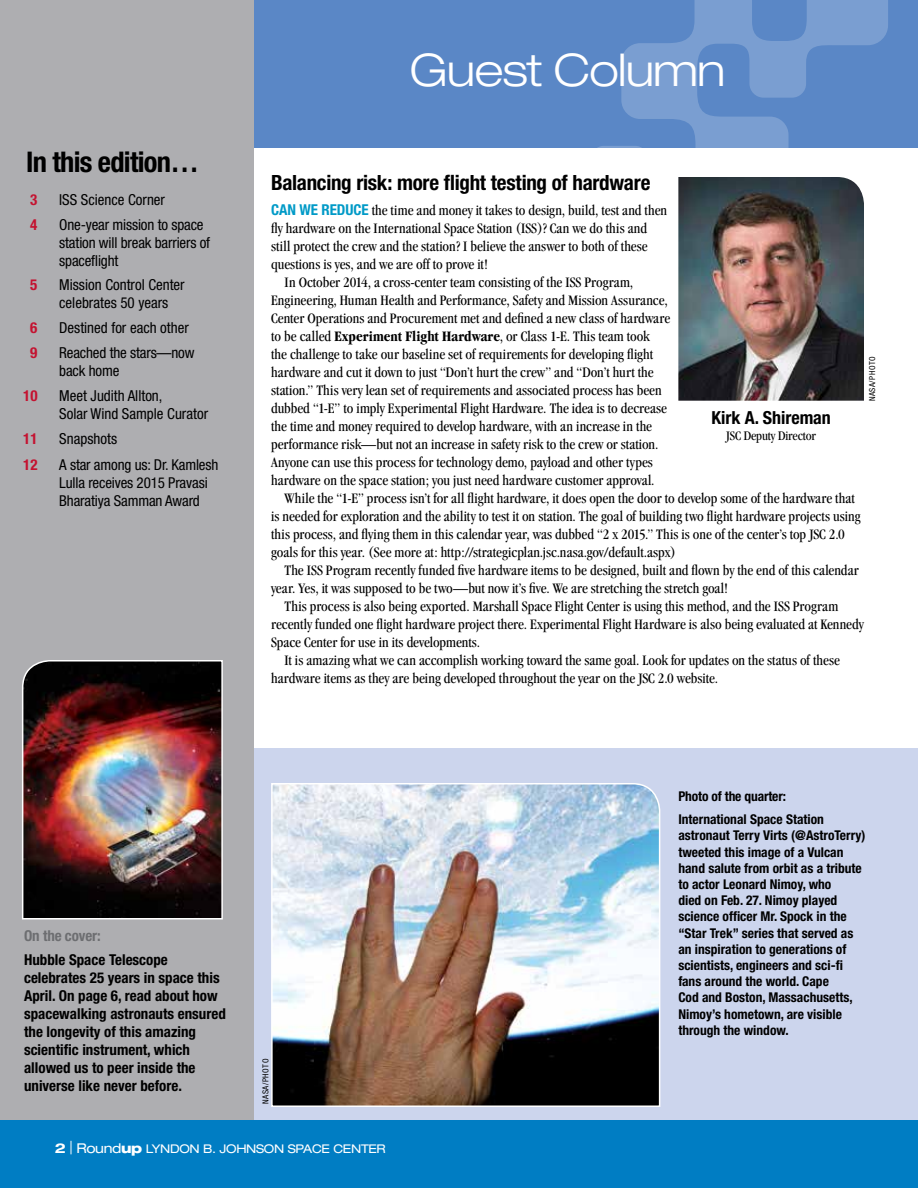
<style>
.page{position:relative;width:918px;height:1188px;background:#fff}
.page>*{position:absolute;margin:0;border:0;box-sizing:border-box;transform-origin:0 0}
.t1{font:300 expanded 45px "Helvetica Neue LT Std";letter-spacing:-.02em;color:#fff}
.t2{font:700 condensed 28.5px "Helvetica Neue LT Std";letter-spacing:-.025em;color:#000}
.t3{font:700 condensed 21px "Helvetica Neue LT Std";letter-spacing:-.015em;color:#000}
.t4{font:700 condensed 18px "Helvetica Neue LT Std";color:#000}
.t5{font:condensed 15.15px/18px "Helvetica Neue LT Std";color:#000}
.t6{font:700 condensed 15.15px "Helvetica Neue LT Std";color:#c41230}
.t7{font:condensed 15px/18px "Garamond";color:#000}
.t8{font:700 condensed 15px/18px "Helvetica Neue LT Std";color:#000}
.t9{font:condensed 15px/18px "Helvetica Neue LT Std";letter-spacing:-.01em;color:#000}
.t10{font:700 condensed 15px "Helvetica Neue LT Std";letter-spacing:-.01em;color:#6d6e71}
.t11{font:700 condensed 15px "Helvetica Neue LT Std";color:#c41230}
.t12{font:700 condensed 13.5px/16.2px "Helvetica Neue LT Std";color:#000}
.t13{font:condensed 13.5px "Garamond";letter-spacing:-.01em;color:#000}
.t14{font:expanded 12px "Helvetica Neue LT Std";letter-spacing:-.025em;color:#fff}
.t15{font:condensed 8.25px "Helvetica Neue LT Std";letter-spacing:.06em;color:#000}
.s1{font-family:"Helvetica Neue LT Std";font-weight:700;color:#009ac7}
.s2{font-weight:700}
.s3{font-weight:700;font-size:13.5px}
.s4{font-weight:300;font-size:18px}
.s5{font-size:13.5px}
.s6{font-weight:800;font-size:13.5px}
</style>
<div class="page">
<div style="left:250px;top:748px;width:668px;height:372px;background:#ccd5ed"></div>
<div style="left:243px;top:0;width:675px;height:148px;background:#5a87c6"></div>
<div style="left:0;top:0;width:253px;height:1126px;background:#aeaeb1"></div>
<svg style="left:597px;top:0;width:291px;height:148px"></svg>
<img style="left:22px;top:660px;width:201px;height:260px">
<div style="left:0;top:1120px;width:918px;height:68px;background:#007dc3"></div>
<img style="left:678px;top:177px;width:186px;height:224px">
<img style="left:271px;top:783px;width:390px;height:324px">
<p class="t2" style="left:26px;top:144px;width:174px">In this edition…</p>
<p class="t6" style="left:30px;top:190px;width:9px">3</p>
<p class="t5" style="left:59px;top:190px;width:107px">ISS Science Corner</p>
<p class="t6" style="left:30px;top:215px;width:9px">4</p>
<p class="t5" style="left:59px;top:215px;width:152px">One-year mission to space station will break barriers of spaceflight</p>
<p class="t6" style="left:30px;top:276px;width:9px">5</p>
<p class="t5" style="left:59px;top:276px;width:127px">Mission Control Center celebrates 50 years</p>
<p class="t6" style="left:30px;top:319px;width:9px">6</p>
<p class="t5" style="left:59px;top:319px;width:131px">Destined for each other</p>
<p class="t6" style="left:30px;top:343px;width:9px">9</p>
<p class="t5" style="left:59px;top:343px;width:137px">Reached the stars—now back home</p>
<p class="t6" style="left:23px;top:386px;width:16px">10</p>
<p class="t5" style="left:59px;top:386px;width:150px">Meet Judith Allton,<br>Solar Wind Sample Curator</p>
<p class="t6" style="left:23px;top:430px;width:16px">11</p>
<p class="t5" style="left:59px;top:430px;width:59px">Snapshots</p>
<p class="t11" style="left:23px;top:455px;width:16px">12</p>
<p class="t9" style="left:59px;top:455px;width:161px">A star among us: Dr. Kamlesh<br>Lulla receives 2015 Pravasi<br>Bharatiya Samman Award</p>
<p class="t1" style="left:410px;top:43px;width:318px">Guest Column</p>
<p class="t3" style="left:271px;top:170px;width:381px">Balancing risk: more flight testing of hardware</p>
<p class="t7" style="left:271px;top:201px;width:398px"><span class="s1">CAN WE REDUCE</span> the time and money it takes to design, build, test and then fly hardware on the International Space Station (ISS)? Can we do this and still protect the crew and the station? I believe the answer to both of these questions is yes, and we are off to prove it!</p>
<p class="t7" style="left:271px;top:273px;width:401px;text-indent:14px">In October 2014, a cross-center team consisting of the ISS Program, Engineering, Human Health and Performance, Safety and Mission Assurance, Center Operations and Procurement met and defined a new class of hardware to be called <span class="s2">Experiment Flight Hardware</span>, or Class 1-E. This team took<br>the challenge to take our baseline set of requirements for developing flight hardware and cut it down to just “Don’t hurt the crew” and “Don’t hurt the station.” This very lean set of requirements and associated process has been dubbed “1-E” to imply Experimental Flight Hardware. The idea is to decrease the time and money required to develop hardware, with an increase in the performance risk—but not an increase in safety risk to the crew or station.<br>Anyone can use this process for technology demo, payload and other types hardware on the space station; you just need hardware customer approval.</p>
<p class="t7" style="left:271px;top:489px;width:591px;text-indent:14px">While the “1-E” process isn’t for all flight hardware, it does open the door to develop some of the hardware that is needed for exploration and the ability to test it on station. The goal of building two flight hardware projects using this process, and flying them in this calendar year, was dubbed “2 x 2015.” This is one of the center’s top JSC 2.0 goals for this year. (See more at: http://strategicplan.jsc.nasa.gov/default.aspx)</p>
<p class="t7" style="left:271px;top:561px;width:589px;text-indent:14px">The ISS Program recently funded five hardware items to be designed, built and flown by the end of this calendar year. Yes, it was supposed to be two—but now it’s five. We are stretching the stretch goal!</p>
<p class="t7" style="left:271px;top:597px;width:594px;text-indent:14px">This process is also being exported. Marshall Space Flight Center is using this method, and the ISS Program recently funded one flight hardware project there. Experimental Flight Hardware is also being evaluated at Kennedy<br>Space Center for use in its developments.</p>
<p class="t7" style="left:271px;top:651px;width:570px;text-indent:14px">It is amazing what we can accomplish working toward the same goal. Look for updates on the status of these hardware items as they are being developed throughout the year on the JSC 2.0 website.</p>
<p class="t15" style="left:867px;top:401px;width:47px;rotate:-90deg">NASA/PHOTO</p>
<p class="t4" style="left:711px;top:407px;width:121px">Kirk A. Shireman</p>
<p class="t13" style="left:726px;top:429px;width:91px">JSC Deputy Director</p>
<p class="t10" style="left:24px;top:926px;width:78px">On the cover:</p>
<p class="t8" style="left:24px;top:951px;width:203px">Hubble Space Telescope celebrates 25 years in space this<br>April. On page 6, read about how spacewalking astronauts ensured the longevity of this amazing scientific instrument, which allowed us to peer inside the universe like never before.</p>
<p class="t15" style="left:261px;top:1104px;width:47px;rotate:-90deg">NASA/PHOTO</p>
<p class="t14" style="left:55px;top:1141px;width:332px"><span class="s3">2</span> <span class="s4">|</span> <span class="s5">Round</span><span class="s6">up</span> LYNDON B. JOHNSON SPACE CENTER</p>
<p class="t12" style="left:678px;top:785px;width:147px;line-height:23px">Photo of the quarter:<br>International Space Station</p>
<p class="t12" style="left:678px;top:827px;width:189px">astronaut Terry Virts (@AstroTerry) tweeted this image of a Vulcan hand salute from orbit as a tribute to actor Leonard Nimoy, who<br>died on Feb. 27. Nimoy played science officer Mr. Spock in the “Star Trek” series that served as an inspiration to generations of scientists, engineers and sci-fi fans around the world. Cape<br>Cod and Boston, Massachusetts,<br>Nimoy’s hometown, are visible through the window.</p>
</div>
